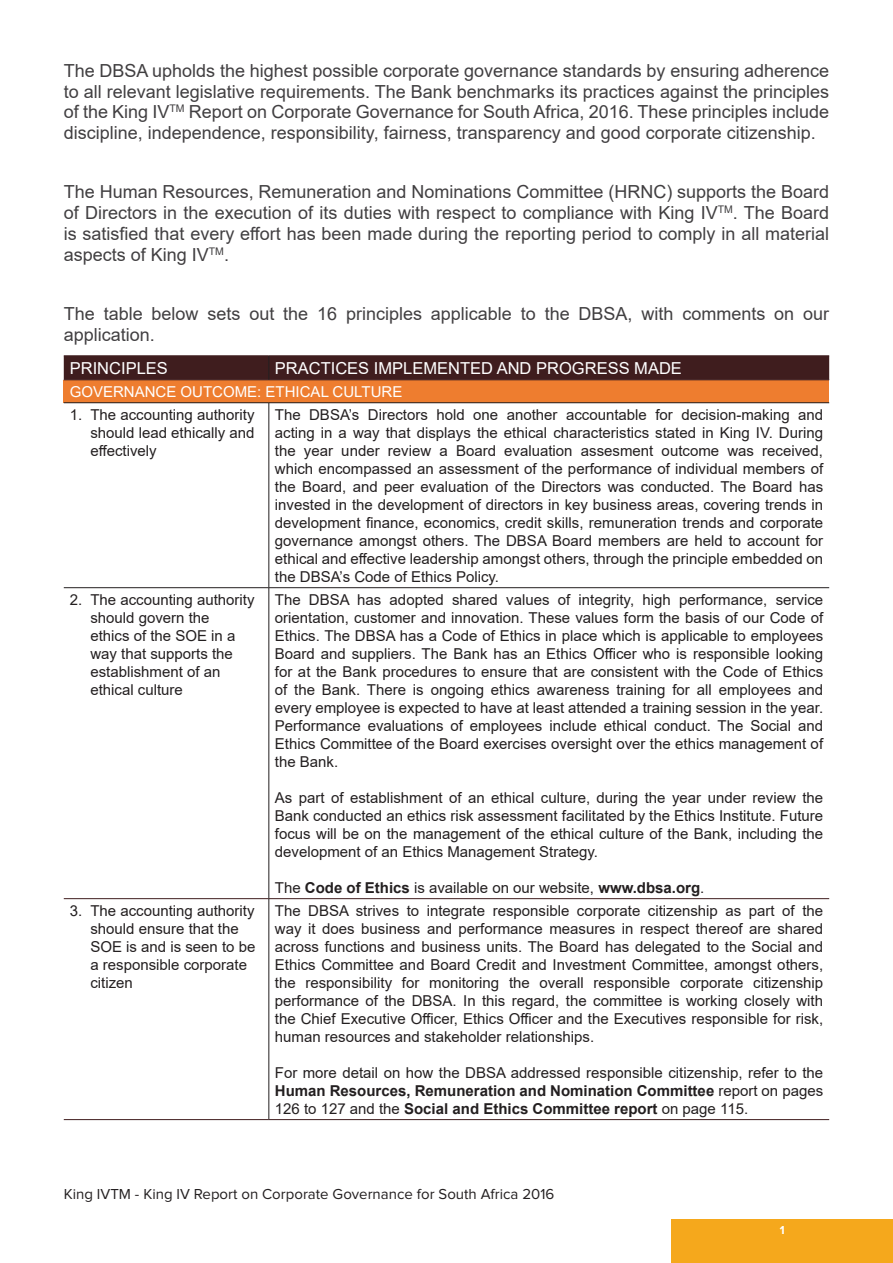
<style>
.page{position:relative;width:893px;height:1263px;background:#fff}
.page>*{position:absolute;margin:0;border:0;box-sizing:border-box;transform-origin:0 0}
.t1{font:18px/20.7px "Arial";color:#413f41;text-align:justify}
.t2{font:16.5px "Arial";color:#fff}
.t3{font:15px/18px "Arial";color:#231f20;text-align:justify}
.t4{font:15px "Proxima Nova";color:#231f20}
.t5{font:15px "Arial";color:#fff}
.t6{font:700 12px "Proxima Nova";color:#fff}
.s1{font-weight:700}
</style>
<div class="page">
<div style="left:64px;top:380px;width:765px;height:23px;background:#ee7d2f"></div>
<hr style="left:64px;top:380px;width:205px;height:1px;background:#3f1d1e">
<hr style="left:269px;top:380px;width:560px;height:1px;background:#3f1d1e">
<hr style="left:64px;top:898px;width:205px;height:1px;background:#3f1d1e">
<hr style="left:269px;top:898px;width:560px;height:1px;background:#3f1d1e">
<hr style="left:64px;top:1119px;width:205px;height:1px;background:#3f1d1e">
<hr style="left:269px;top:1119px;width:560px;height:1px;background:#3f1d1e">
<div style="left:64px;top:356px;width:765px;height:24px;background:#3f1d1e"></div>
<hr style="left:64px;top:402px;width:205px;height:1px;background:#231f20">
<hr style="left:269px;top:402px;width:560px;height:1px;background:#231f20">
<hr style="left:269px;top:403px;width:1px;height:184px;background:#231f20">
<hr style="left:64px;top:587px;width:205px;height:1px;background:#231f20">
<hr style="left:269px;top:587px;width:560px;height:1px;background:#231f20">
<hr style="left:269px;top:588px;width:1px;height:310px;background:#231f20">
<hr style="left:269px;top:899px;width:1px;height:220px;background:#231f20">
<div style="left:672px;top:1219px;width:221px;height:44px;background:#f5a81c"></div>
<p class="t1" style="left:64px;top:60px;width:767px">The DBSA upholds the highest possible corporate governance standards by ensuring adherence to all relevant legislative requirements. The Bank benchmarks its practices against the principles of the King IV<sup>TM</sup> Report on Corporate Governance for South Africa, 2016. These principles include discipline, independence, responsibility, fairness, transparency and good corporate citizenship.</p>
<p class="t1" style="left:64px;top:182px;width:767px">The Human Resources, Remuneration and Nominations Committee (HRNC) supports the Board of Directors in the execution of its duties with respect to compliance with King IV<sup>TM</sup>. The Board is satisfied that every effort has been made during the reporting period to comply in all material aspects of King IV<sup>TM</sup>.</p>
<p class="t1" style="left:64px;top:303px;width:767px">The table below sets out the 16 principles applicable to the DBSA, with comments on our application.</p>
<p class="t2" style="left:70px;top:357px;width:100px">PRINCIPLES</p>
<p class="t2" style="left:275px;top:357px;width:409px">PRACTICES IMPLEMENTED AND PROGRESS MADE</p>
<p class="t5" style="left:70px;top:381px;width:334px">GOVERNANCE OUTCOME: ETHICAL CULTURE</p>
<p class="t3" style="left:90px;top:405px;width:166px;text-indent:-21px">1. The accounting authority should lead ethically and effectively</p>
<p class="t3" style="left:275px;top:405px;width:550px">The DBSA’s Directors hold one another accountable for decision-making and acting in a way that displays the ethical characteristics stated in King IV. During the year under review a Board evaluation assesment outcome was received, which encompassed an assessment of the performance of individual members of the Board, and peer evaluation of the Directors was conducted. The Board has invested in the development of directors in key business areas, covering trends in development finance, economics, credit skills, remuneration trends and corporate governance amongst others. The DBSA Board members are held to account for ethical and effective leadership amongst others, through the principle embedded on the DBSA’s Code of Ethics Policy.</p>
<p class="t3" style="left:90px;top:590px;width:166px;text-align:left;text-indent:-21px">2. The accounting authority should govern the<br>ethics of the SOE in a way that supports the establishment of an ethical culture</p>
<p class="t3" style="left:275px;top:590px;width:550px">The DBSA has adopted shared values of integrity, high performance, service orientation, customer and innovation. These values form the basis of our Code of Ethics. The DBSA has a Code of Ethics in place which is applicable to employees Board and suppliers. The Bank has an Ethics Officer who is responsible looking for at the Bank procedures to ensure that are consistent with the Code of Ethics of the Bank. There is ongoing ethics awareness training for all employees and every employee is expected to have at least attended a training session in the year.<br>Performance evaluations of employees include ethical conduct. The Social and Ethics Committee of the Board exercises oversight over the ethics management of the Bank.</p>
<p class="t3" style="left:275px;top:788px;width:550px">As part of establishment of an ethical culture, during the year under review the Bank conducted an ethics risk assessment facilitated by the Ethics Institute. Future focus will be on the management of the ethical culture of the Bank, including the development of an Ethics Management Strategy.</p>
<p class="t3" style="left:275px;top:878px;width:431px">The <span class="s1">Code of Ethics</span> is available on our website, <span class="s1">www.dbsa.org</span>.</p>
<p class="t3" style="left:90px;top:901px;width:167px;text-align:left;text-indent:-21px">3. The accounting authority should ensure that the<br>SOE is and is seen to be a responsible corporate citizen</p>
<p class="t3" style="left:275px;top:901px;width:550px">The DBSA strives to integrate responsible corporate citizenship as part of the way it does business and performance measures in respect thereof are shared across functions and business units. The Board has delegated to the Social and Ethics Committee and Board Credit and Investment Committee, amongst others, the responsibility for monitoring the overall responsible corporate citizenship performance of the DBSA. In this regard, the committee is working closely with the Chief Executive Officer, Ethics Officer and the Executives responsible for risk, human resources and stakeholder relationships.</p>
<p class="t3" style="left:275px;top:1063px;width:550px">For more detail on how the DBSA addressed responsible citizenship, refer to the <span class="s1">Human Resources, Remuneration and Nomination Committee</span> report on pages 126 to 127 and the <span class="s1">Social and Ethics Committee report</span> on page 115.</p>
<p class="t4" style="left:64px;top:1187px;width:492px">King IVTM - King IV Report on Corporate Governance for South Africa 2016</p>
<p class="t6" style="left:780px;top:1223px;width:6px">1</p>
</div>
